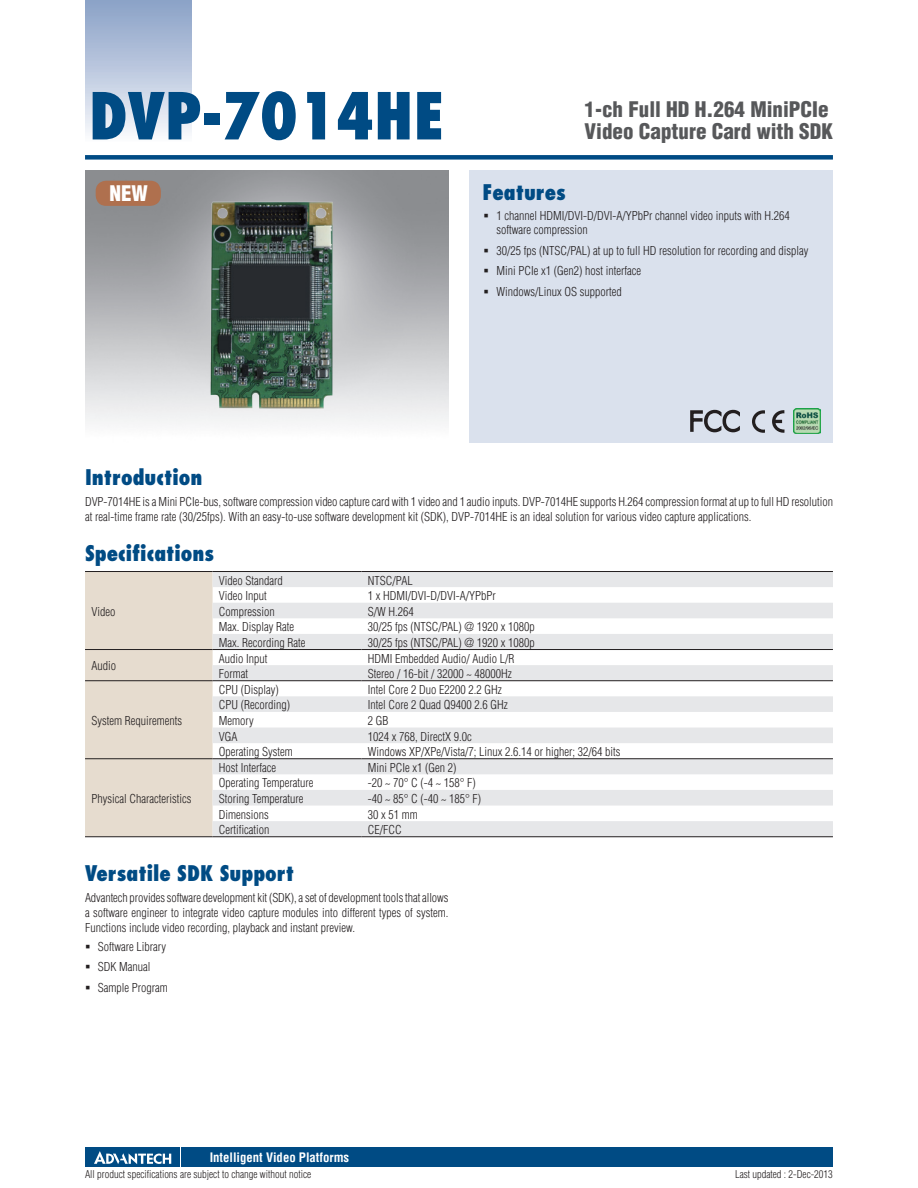
<style>
.page{position:relative;width:918px;height:1188px;background:#fff}
.page>*{position:absolute;margin:0;border:0;box-sizing:border-box;transform-origin:0 0}
.t1{font:800 condensed 63px "Futura";color:#004b84}
.t2{font:800 condensed 21px "Futura";color:#004b84}
.t3{font:900 condensed 21px/22.5px "Helvetica";color:#57585a}
.t4{font:900 condensed 21px "Helvetica";color:#fff}
.t5{font:700 condensed 12.75px "Helvetica";color:#fff}
.t6{font:300 condensed 12px/20.7px "Helvetica";color:#231f20}
.t7{font:300 condensed 10.5px "Helvetica";color:#231f20}
</style>
<div class="page">
<div style="left:85px;top:155px;width:748px;height:5px;background:#004b84"></div>
<div style="left:85px;top:0;width:106px;height:143px;background:linear-gradient(to bottom,#879fc5,#fafafd)"></div>
<div style="left:182px;top:1147px;width:651px;height:20px;background:#004b84"></div>
<div style="left:85px;top:1147px;width:95px;height:20px;background:#004b84"></div>
<svg style="left:94px;top:1151px;width:77px;height:13px"></svg>
<div style="left:470px;top:170px;width:363px;height:272px;background:#dae1ed"></div>
<img style="left:85px;top:170px;width:363px;height:255px">
<div style="left:85px;top:572px;width:128px;height:264px;background:#e6dccf"></div>
<svg style="left:213px;top:572px;width:620px;height:264px;fill:#e6e7e9"></svg>
<hr style="left:85px;top:758px;width:128px;height:1px;background:#231f20">
<hr style="left:213px;top:571px;width:148px;height:1px;background:#231f20">
<hr style="left:85px;top:680px;width:128px;height:1px;background:#231f20">
<hr style="left:361px;top:571px;width:472px;height:1px;background:#231f20">
<hr style="left:85px;top:571px;width:128px;height:1px;background:#231f20">
<hr style="left:85px;top:649px;width:128px;height:1px;background:#231f20">
<hr style="left:213px;top:649px;width:148px;height:1px;background:#231f20">
<hr style="left:361px;top:649px;width:472px;height:1px;background:#231f20">
<hr style="left:213px;top:680px;width:148px;height:1px;background:#231f20">
<hr style="left:361px;top:680px;width:472px;height:1px;background:#231f20">
<hr style="left:85px;top:836px;width:128px;height:1px;background:#231f20">
<hr style="left:213px;top:758px;width:148px;height:1px;background:#231f20">
<hr style="left:361px;top:758px;width:472px;height:1px;background:#231f20">
<hr style="left:213px;top:836px;width:148px;height:1px;background:#231f20">
<hr style="left:361px;top:836px;width:472px;height:1px;background:#231f20">
<img style="left:794px;top:409px;width:27px;height:25px">
<svg style="left:752px;top:410px;width:13px;height:23px"></svg>
<svg style="left:772px;top:410px;width:12px;height:23px"></svg>
<svg style="left:690px;top:409px;width:50px;height:24px"></svg>
<div style="left:96px;top:181px;width:65px;height:25px;background:#af704e;border-radius:10px"></div>
<img style="left:196px;top:192px;width:152px;height:227px">
<h1 class="t1" style="left:89px;top:76px;width:358px">DVP-7014HE</h1>
<h2 class="t3" style="left:585px;top:98px;width:250px">1-ch Full HD H.264 MiniPCIe<br>Video Capture Card with SDK</h2>
<h2 class="t4" style="left:109px;top:181px;width:40px">NEW</h2>
<h2 class="t2" style="left:482px;top:178px;width:85px">Features</h2>
<p class="t6" style="left:496px;top:208px;width:295px;line-height:14.2px">1 channel HDMI/DVI-D/DVI-A/YPbPr channel video inputs with H.264 software compression</p>
<p class="t6" style="left:496px;top:240px;width:314px">30/25 fps (NTSC/PAL) at up to full HD resolution for recording and display<br>Mini PCIe x1 (Gen2) host interface<br>Windows/Linux OS supported</p>
<h2 class="t2" style="left:85px;top:463px;width:119px">Introduction</h2>
<p class="t6" style="left:85px;top:494px;width:750px;line-height:15px">DVP-7014HE is a Mini PCIe-bus, software compression video capture card with 1 video and 1 audio inputs. DVP-7014HE supports H.264 compression format at up to full HD resolution at real-time frame rate (30/25fps). With an easy-to-use software development kit (SDK), DVP-7014HE is an ideal solution for various video capture applications.</p>
<h2 class="t2" style="left:85px;top:539px;width:131px">Specifications</h2>
<p class="t6" style="left:91px;top:601px;width:25px">Video</p>
<p class="t6" style="left:91px;top:656px;width:26px">Audio</p>
<p class="t6" style="left:91px;top:710px;width:92px">System Requirements</p>
<p class="t6" style="left:219px;top:570px;width:65px">Video Standard</p>
<p class="t6" style="left:368px;top:570px;width:46px">NTSC/PAL</p>
<p class="t6" style="left:219px;top:585px;width:49px">Video Input</p>
<p class="t6" style="left:368px;top:585px;width:130px">1 x HDMI/DVI-D/DVI-A/YPbPr</p>
<p class="t6" style="left:219px;top:601px;width:57px">Compression</p>
<p class="t6" style="left:368px;top:601px;width:47px">S/W H.264</p>
<p class="t6" style="left:219px;top:617px;width:77px">Max. Display Rate</p>
<p class="t6" style="left:368px;top:617px;width:169px">30/25 fps (NTSC/PAL) @ 1920 x 1080p</p>
<p class="t6" style="left:219px;top:632px;width:88px">Max. Recording Rate</p>
<p class="t6" style="left:368px;top:632px;width:169px">30/25 fps (NTSC/PAL) @ 1920 x 1080p</p>
<p class="t6" style="left:219px;top:648px;width:50px">Audio Input</p>
<p class="t6" style="left:368px;top:648px;width:148px">HDMI Embedded Audio/ Audio L/R</p>
<p class="t6" style="left:219px;top:663px;width:31px">Format</p>
<p class="t6" style="left:368px;top:663px;width:145px">Stereo / 16-bit / 32000 ~ 48000Hz</p>
<p class="t6" style="left:219px;top:679px;width:62px">CPU (Display)</p>
<p class="t6" style="left:368px;top:679px;width:135px">Intel Core 2 Duo E2200 2.2 GHz</p>
<p class="t6" style="left:219px;top:695px;width:73px">CPU (Recording)</p>
<p class="t6" style="left:368px;top:695px;width:141px">Intel Core 2 Quad Q9400 2.6 GHz</p>
<p class="t6" style="left:219px;top:710px;width:36px">Memory</p>
<p class="t6" style="left:368px;top:710px;width:22px">2 GB</p>
<p class="t6" style="left:219px;top:726px;width:20px">VGA</p>
<p class="t6" style="left:368px;top:726px;width:105px">1024 x 768, DirectX 9.0c</p>
<p class="t6" style="left:219px;top:741px;width:75px">Operating System</p>
<p class="t6" style="left:368px;top:741px;width:254px">Windows XP/XPe/Vista/7; Linux 2.6.14 or higher; 32/64 bits</p>
<p class="t6" style="left:219px;top:757px;width:59px">Host Interface</p>
<p class="t6" style="left:368px;top:757px;width:90px">Mini PCIe x1 (Gen 2)</p>
<p class="t6" style="left:219px;top:773px;width:96px">Operating Temperature</p>
<p class="t6" style="left:368px;top:773px;width:110px">-20 ~ 70° C (-4 ~ 158° F)</p>
<p class="t6" style="left:219px;top:788px;width:86px">Storing Temperature</p>
<p class="t6" style="left:368px;top:788px;width:115px">-40 ~ 85° C (-40 ~ 185° F)</p>
<p class="t6" style="left:219px;top:804px;width:51px">Dimensions</p>
<p class="t6" style="left:368px;top:804px;width:51px">30 x 51 mm</p>
<p class="t6" style="left:219px;top:819px;width:52px">Certification</p>
<p class="t6" style="left:368px;top:819px;width:36px">CE/FCC</p>
<h2 class="t2" style="left:85px;top:860px;width:211px">Versatile SDK Support</h2>
<p class="t6" style="left:85px;top:890px;width:365px;line-height:15px;text-align:justify">Advantech provides software development kit (SDK), a set of development tools that allows a software engineer to integrate video capture modules into different types of system.<br>Functions include video recording, playback and instant preview.</p>
<p class="t6" style="left:98px;top:936px;width:71px">Software Library<br>SDK Manual<br>Sample Program</p>
<p class="t6" style="left:91px;top:788px;width:101px">Physical Characteristics</p>
<p class="t5" style="left:210px;top:1150px;width:141px">Intelligent Video Platforms</p>
<p class="t7" style="left:85px;top:1168px;width:228px">All product specifications are subject to change without notice</p>
<p class="t7" style="left:735px;top:1168px;width:99px">Last updated : 2-Dec-2013</p>
</div>
